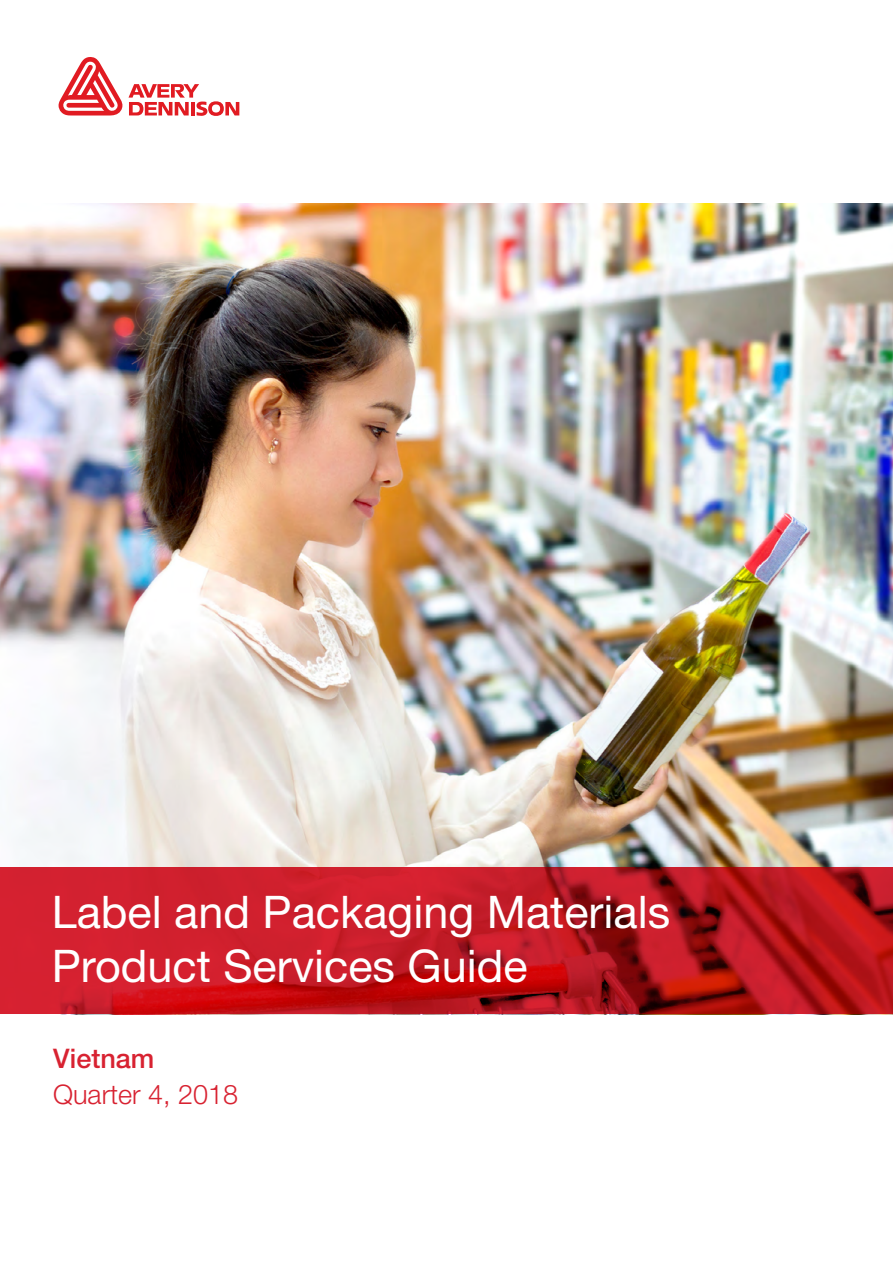
<style>
.page{position:relative;width:893px;height:1263px;background:#fff}
.page>*{position:absolute;margin:0;border:0;box-sizing:border-box;transform-origin:0 0}
.t1{font:45px/54px "Helvetica Neue LT Std";color:#fff}
.t2{font:300 27px "Helvetica Neue LT Std";color:#d82231}
.t3{font:500 27px "Helvetica Neue LT Std";color:#d82231}
</style>
<div class="page">
<img style="left:0;top:203px;width:893px;height:664px">
<svg style="left:0;top:867px;width:893px;height:147px;background:#bf1822"></svg>
<svg style="left:59px;top:57px;width:64px;height:59px"></svg>
<svg style="left:129px;top:84px;width:110px;height:32px"></svg>
<p class="t1" style="left:52px;top:884px;width:620px">Label and Packaging Materials<br>Product Services Guide</p>
<p class="t3" style="left:53px;top:1042px;width:103px">Vietnam</p>
<p class="t2" style="left:53px;top:1077px;width:187px">Quarter 4, 2018</p>
</div>
